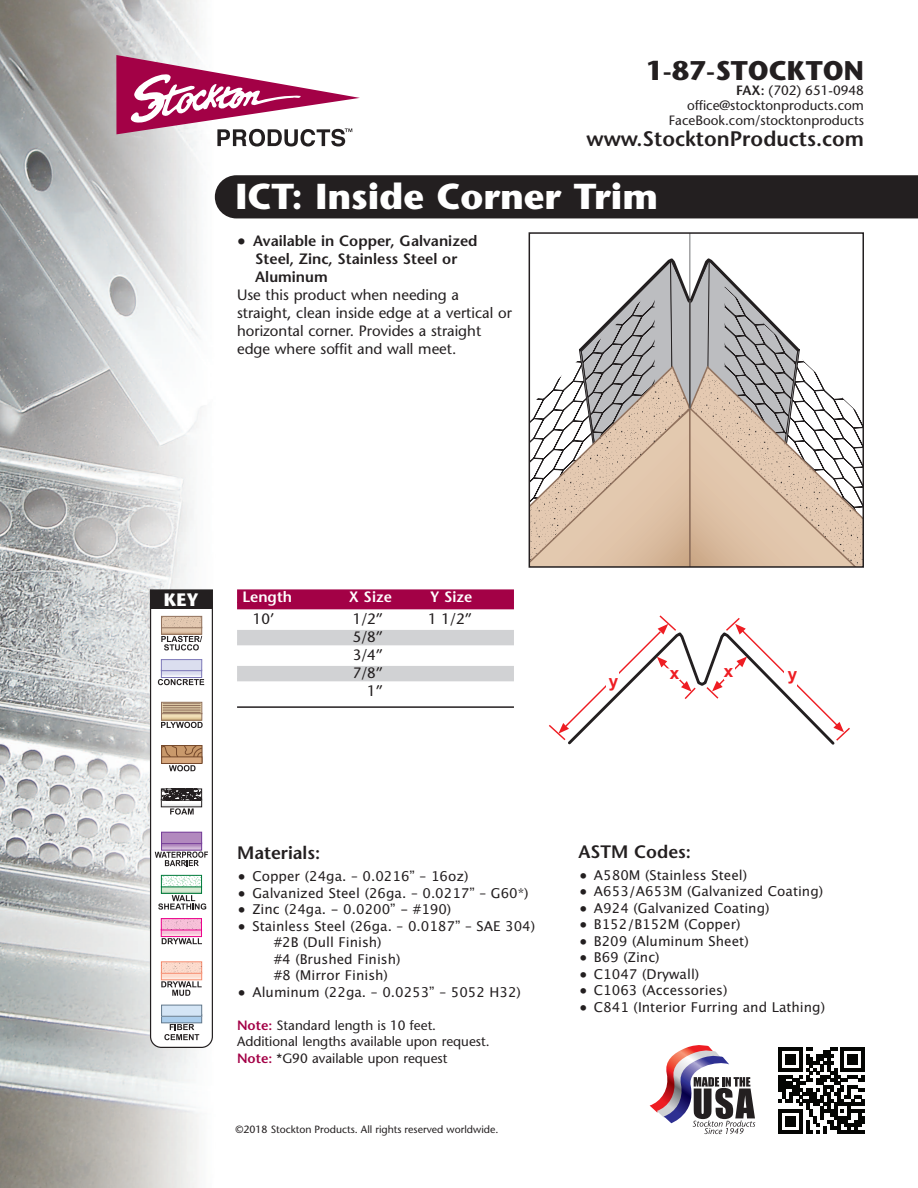
<style>
.page{position:relative;width:918px;height:1188px;background:#fff}
.page>*{position:absolute;margin:0;border:0;box-sizing:border-box;transform-origin:0 0}
.t1{font:700 36px "Stone Sans";color:#fff}
.t2{font:700 27px "Stone Sans";color:#231f20}
.t3{font:600 21px "Stone Sans";color:#231f20}
.t4{font:600 18px "Stone Sans";color:#231f20}
.t5{font:700 18px "Stone Sans";color:#fff}
.t6{font:700 17.25px "Arial";color:#ee1d23}
.t7{font:15px/18px "Stone Sans";color:#231f20}
.t8{font:600 15px/18px "Stone Sans";color:#231f20}
.t9{font:600 15px "Stone Sans";color:#fff}
.t10{font:13.5px/16.5px "Lucida Grande";color:#231f20}
.t11{font:13.5px/15px "Stone Sans";color:#231f20;text-align:right}
.t12{font:10.5px "Stone Sans";color:#231f20}
.s1{font-weight:600}
.s2{font-family:"Lucida Grande";font-weight:400}
.s3{font-weight:600;color:#a30146}
</style>
<div class="page">
<svg style="left:549px;top:615px;width:301px;height:130px"></svg>
<img style="left:0;top:0;width:215px;height:1188px">
<svg style="left:116px;top:55px;width:244px;height:92px"></svg>
<svg style="left:650px;top:1045px;width:105px;height:89px"></svg>
<svg style="left:778px;top:1047px;width:87px;height:87px"></svg>
<div style="left:215px;top:175px;width:703px;height:43px;background:#231f20"></div>
<hr style="left:689px;top:233px;width:1px;height:67px;background:#717275">
<svg style="left:532px;top:256px;width:329px;height:309px"></svg>
<img style="left:682px;top:389px;width:8px;height:18px">
<img style="left:657px;top:367px;width:22px;height:15px">
<hr style="left:689px;top:409px;width:2px;height:158px;background:#91725e">
<div style="left:529px;top:232px;width:335px;height:336px;border:2px solid #231f20"></div>
<div style="left:237px;top:589px;width:277px;height:14px;background:#a30146"></div>
<div style="left:237px;top:602px;width:277px;height:7px;background:#a30146"></div>
<div style="left:237px;top:630px;width:277px;height:13px;background:#d1d2d4"></div>
<hr style="left:237px;top:642px;width:277px;height:3px;background:#d1d2d4">
<div style="left:237px;top:666px;width:277px;height:13px;background:#d1d2d4"></div>
<hr style="left:237px;top:678px;width:277px;height:3px;background:#d1d2d4">
<hr style="left:237px;top:706px;width:277px;height:2px;background:#231f20">
<svg style="left:150px;top:609px;width:63px;height:439px"></svg>
<div style="left:162px;top:832px;width:40px;height:12px;background:#b289be"></div>
<div style="left:161px;top:832px;width:41px;height:12px;border:1px solid #753e98"></div>
<div style="left:151px;top:590px;width:61px;height:18px;background:#231f20"></div>
<div style="left:150px;top:589px;width:63px;height:20px;border:1px solid #231f20"></div>
<h2 class="t2" style="left:646px;top:60px;width:220px">1-87-STOCKTON</h2>
<p class="t11" style="left:669px;top:84px;width:197px"><span class="s1">FAX:</span> (702) 651-0948 office@stocktonproducts.com<br>FaceBook.com/stocktonproducts</p>
<h3 class="t3" style="left:587px;top:130px;width:279px">www.StocktonProducts.com</h3>
<h1 class="t1" style="left:236px;top:183px;width:424px">ICT: Inside Corner Trim</h1>
<p class="t8" style="left:255px;top:233px;width:224px;text-indent:-18px"><span class="s2">●</span> Available in Copper, Galvanized<br>Steel, Zinc, Stainless Steel or<br>Aluminum</p>
<p class="t7" style="left:237px;top:287px;width:276px">Use this product when needing a straight, clean inside edge at a vertical or horizontal corner. Provides a straight edge where soffit and wall meet.</p>
<h3 class="t5" style="left:164px;top:592px;width:37px">KEY</h3>
<p class="t9" style="left:242px;top:591px;width:51px">Length</p>
<p class="t9" style="left:349px;top:591px;width:45px">X Size</p>
<p class="t9" style="left:430px;top:591px;width:44px">Y Size</p>
<p class="t7" style="left:253px;top:612px;width:23px">10’</p>
<p class="t7" style="left:353px;top:612px;width:32px">1/2”</p>
<p class="t7" style="left:428px;top:612px;width:45px">1 1/2”</p>
<p class="t7" style="left:353px;top:630px;width:32px;text-align:right">5/8”<br>3/4”<br>7/8”<br>1”</p>
<p class="t6" style="left:609px;top:669px;width:11px">y</p>
<p class="t6" style="left:670px;top:661px;width:11px">x</p>
<p class="t6" style="left:724px;top:659px;width:11px">x</p>
<p class="t6" style="left:788px;top:663px;width:11px">y</p>
<h3 class="t4" style="left:237px;top:846px;width:85px">Materials:</h3>
<p class="t10" style="left:238px;top:868px;width:232px">● Copper (24ga. – 0.0216” – 16oz)</p>
<p class="t10" style="left:238px;top:885px;width:292px">● Galvanized Steel (26ga. – 0.0217” – G60*)</p>
<p class="t10" style="left:238px;top:901px;width:215px">● Zinc (24ga. - 0.0200” - #190)</p>
<p class="t10" style="left:274px;top:918px;width:263px;text-indent:-36px">● Stainless Steel (26ga. – 0.0187” – SAE 304) #2B (Dull Finish)<br>#4 (Brushed Finish)<br>#8 (Mirror Finish)</p>
<p class="t10" style="left:238px;top:984px;width:285px">● Aluminum (22ga. – 0.0253” – 5052 H32)</p>
<p class="t11" style="left:237px;top:1018px;width:254px;line-height:16.5px;text-align:left"><span class="s3">Note:</span> Standard length is 10 feet.<br>Additional lengths available upon request.<br><span class="s3">Note:</span> *G90 available upon request</p>
<p class="t12" style="left:236px;top:1125px;width:264px">©2018 Stockton Products. All rights reserved worldwide.</p>
<h3 class="t4" style="left:579px;top:845px;width:114px">ASTM Codes:</h3>
<p class="t10" style="left:579px;top:867px;width:169px">● A580M (Stainless Steel)</p>
<p class="t10" style="left:579px;top:883px;width:245px">● A653/A653M (Galvanized Coating)</p>
<p class="t10" style="left:579px;top:900px;width:192px">● A924 (Galvanized Coating)</p>
<p class="t10" style="left:579px;top:916px;width:163px">● B152/B152M (Copper)</p>
<p class="t10" style="left:579px;top:933px;width:171px">● B209 (Aluminum Sheet)</p>
<p class="t10" style="left:579px;top:949px;width:82px">● B69 (Zinc)</p>
<p class="t10" style="left:579px;top:966px;width:121px">● C1047 (Drywall)</p>
<p class="t10" style="left:579px;top:982px;width:150px">● C1063 (Accessories)</p>
<p class="t10" style="left:579px;top:999px;width:247px">● C841 (Interior Furring and Lathing)</p>
</div>
